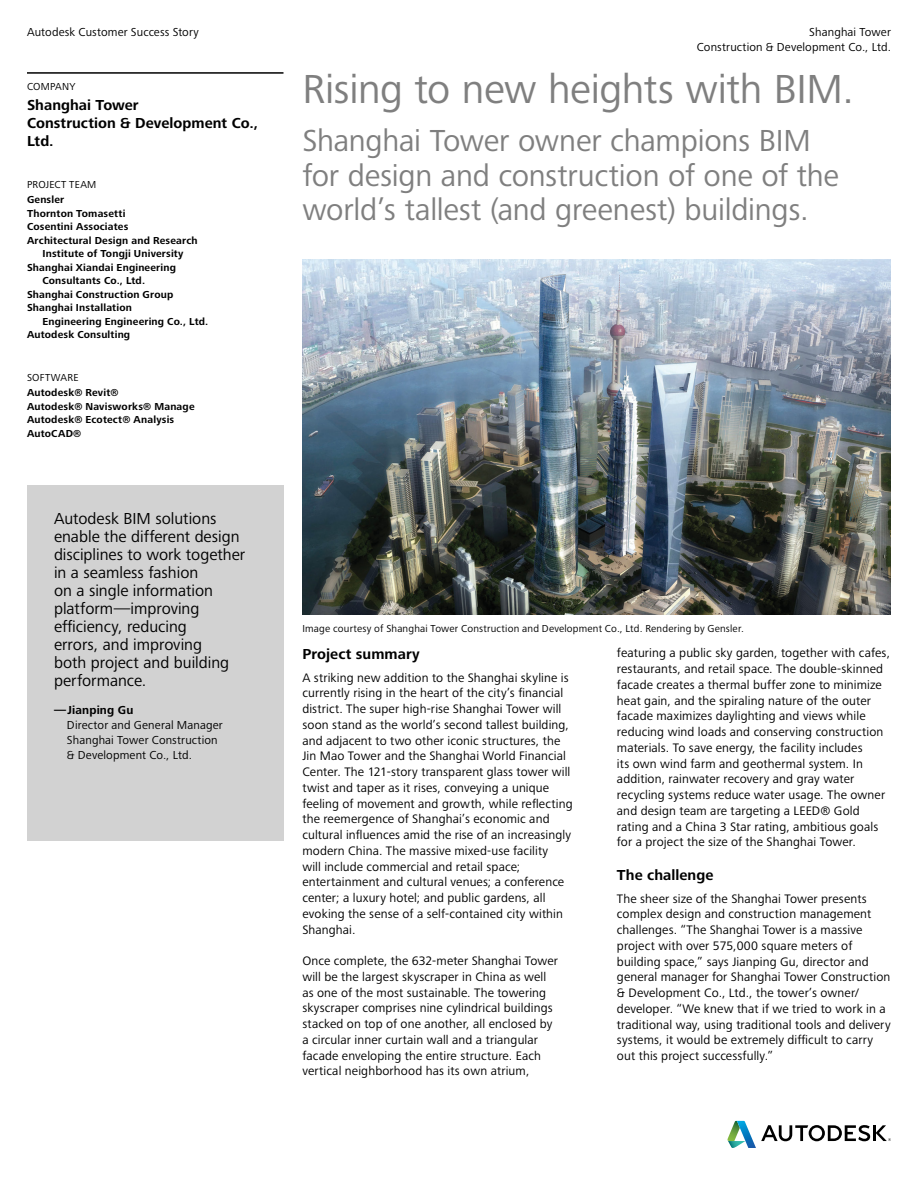
<style>
.page{position:relative;width:918px;height:1188px;background:#fff}
.page>*{position:absolute;margin:0;border:0;box-sizing:border-box;transform-origin:0 0}
.t1{font:42px "Frutiger Next LTW1 G";letter-spacing:-.01em;color:#7f7f7f}
.t2{font:31.5px/34.5px "Frutiger Next LTW1 G";letter-spacing:-.01em;color:#7f7f7f}
.t3{font:16.5px/18px "Frutiger Next LTW1 G";color:#000}
.t4{font:700 15px/18px "Frutiger Next LTW1 G";letter-spacing:.005em;color:#000}
.t5{font:12.75px/15.8px "Frutiger Next LTW1 G";letter-spacing:.01em;color:#000}
.t6{font:12px/15px "Frutiger Next LTW1 G";letter-spacing:.01em;color:#000;text-align:right}
.t7{font:700 12px "Frutiger Next LTW1 G";letter-spacing:.015em;color:#000}
.t8{font:700 10.5px/13.5px "Frutiger Next LTW1 G";letter-spacing:.015em;color:#000}
.t9{font:10.5px "Frutiger Next LTW1 G";letter-spacing:.015em;color:#000}
</style>
<div class="page">
<hr style="left:873px;top:1125px;width:3px;height:16px;background:#000">
<svg style="left:876px;top:1125px;width:15px;height:16px"></svg>
<svg style="left:727px;top:1121px;width:143px;height:27px"></svg>
<div style="left:27px;top:485px;width:257px;height:355px;background:#d2d2d2"></div>
<img style="left:302px;top:259px;width:589px;height:356px">
<hr style="left:27px;top:72px;width:257px;height:2px;background:#000">
<p class="t6" style="left:27px;top:25px;width:173px">Autodesk Customer Success Story</p>
<p class="t6" style="left:697px;top:25px;width:196px">Shanghai Tower<br>Construction &amp; Development Co., Ltd.</p>
<p class="t9" style="left:27px;top:80px;width:50px">COMPANY</p>
<p class="t4" style="left:27px;top:96px;width:233px">Shanghai Tower<br>Construction &amp; Development Co.,<br>Ltd.</p>
<p class="t9" style="left:27px;top:178px;width:71px">PROJECT TEAM</p>
<p class="t8" style="left:27px;top:194px;width:39px">Gensler</p>
<p class="t8" style="left:27px;top:207px;width:100px">Thornton Tomasetti</p>
<p class="t8" style="left:27px;top:221px;width:103px">Cosentini Associates</p>
<p class="t8" style="left:27px;top:234px;width:172px">Architectural Design and Research</p>
<p class="t8" style="left:42px;top:248px;width:143px">Institute of Tongji University</p>
<p class="t8" style="left:27px;top:261px;width:150px">Shanghai Xiandai Engineering</p>
<p class="t8" style="left:42px;top:275px;width:104px">Consultants Co., Ltd.</p>
<p class="t8" style="left:27px;top:288px;width:148px">Shanghai Construction Group</p>
<p class="t8" style="left:27px;top:302px;width:106px">Shanghai Installation</p>
<p class="t8" style="left:42px;top:315px;width:167px">Engineering Engineering Co., Ltd.</p>
<p class="t8" style="left:27px;top:329px;width:105px">Autodesk Consulting</p>
<p class="t9" style="left:27px;top:371px;width:53px">SOFTWARE</p>
<p class="t8" style="left:27px;top:386px;width:169px">Autodesk® Revit®<br>Autodesk® Navisworks® Manage<br>Autodesk® Ecotect® Analysis<br>AutoCAD®</p>
<h1 class="t1" style="left:302px;top:65px;width:553px">Rising to new heights with BIM.</h1>
<h2 class="t2" style="left:302px;top:124px;width:538px">Shanghai Tower owner champions BIM for design and construction of one of the world’s tallest (and greenest) buildings.</h2>
<p class="t3" style="left:54px;top:510px;width:193px">Autodesk BIM solutions enable the different design disciplines to work together in a seamless fashion<br>on a single information platform—improving efficiency, reducing<br>errors, and improving<br>both project and building performance.</p>
<p class="t7" style="left:54px;top:703px;width:81px">—Jianping Gu</p>
<p class="t6" style="left:67px;top:718px;width:157px;text-align:left">Director and General Manager<br>Shanghai Tower Construction &amp; Development Co., Ltd.</p>
<p class="t9" style="left:303px;top:622px;width:443px">Image courtesy of Shanghai Tower Construction and Development Co., Ltd. Rendering by Gensler.</p>
<p class="t4" style="left:302px;top:646px;width:119px">Project summary</p>
<p class="t5" style="left:302px;top:670px;width:272px">A striking new addition to the Shanghai skyline is currently rising in the heart of the city’s financial district. The super high-rise Shanghai Tower will soon stand as the world’s second tallest building, and adjacent to two other iconic structures, the Jin Mao Tower and the Shanghai World Financial Center. The 121-story transparent glass tower will twist and taper as it rises, conveying a unique feeling of movement and growth, while reflecting the reemergence of Shanghai’s economic and cultural influences amid the rise of an increasingly modern China. The massive mixed-use facility<br>will include commercial and retail space; entertainment and cultural venues; a conference center; a luxury hotel; and public gardens, all evoking the sense of a self-contained city within Shanghai.</p>
<p class="t5" style="left:302px;top:953px;width:257px">Once complete, the 632-meter Shanghai Tower will be the largest skyscraper in China as well as one of the most sustainable. The towering skyscraper comprises nine cylindrical buildings stacked on top of one another, all enclosed by a circular inner curtain wall and a triangular facade enveloping the entire structure. Each vertical neighborhood has its own atrium,</p>
<p class="t5" style="left:617px;top:646px;width:275px">featuring a public sky garden, together with cafes, restaurants, and retail space. The double-skinned facade creates a thermal buffer zone to minimize heat gain, and the spiraling nature of the outer facade maximizes daylighting and views while reducing wind loads and conserving construction materials. To save energy, the facility includes<br>its own wind farm and geothermal system. In addition, rainwater recovery and gray water recycling systems reduce water usage. The owner and design team are targeting a LEED® Gold rating and a China 3 Star rating, ambitious goals for a project the size of the Shanghai Tower.</p>
<p class="t4" style="left:617px;top:867px;width:98px">The challenge</p>
<p class="t5" style="left:617px;top:891px;width:275px">The sheer size of the Shanghai Tower presents complex design and construction management challenges. “The Shanghai Tower is a massive project with over 575,000 square meters of building space,” says Jianping Gu, director and general manager for Shanghai Tower Construction &amp; Development Co., Ltd., the tower’s owner/ developer. “We knew that if we tried to work in a traditional way, using traditional tools and delivery systems, it would be extremely difficult to carry out this project successfully.”</p>
</div>
